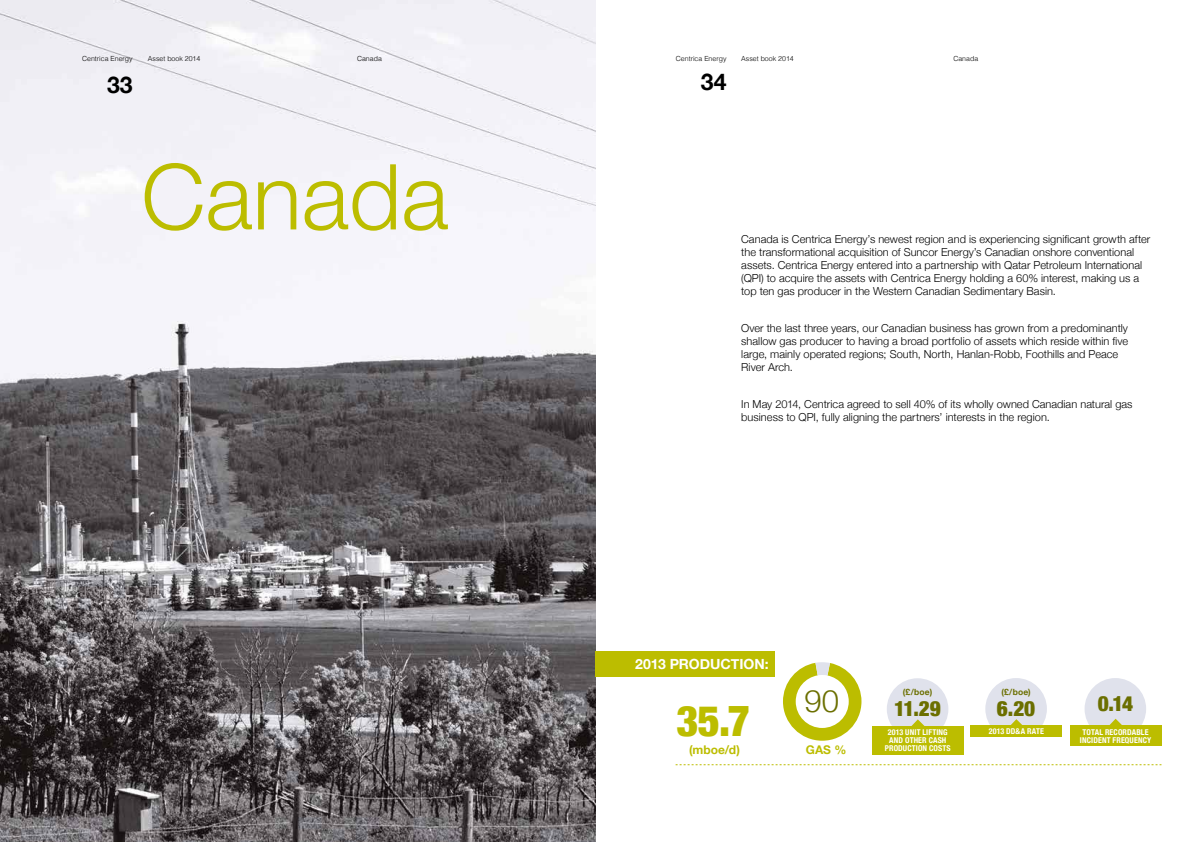
<style>
.page{position:relative;width:1191px;height:842px;background:#fff}
.page>*{position:absolute;margin:0;border:0;box-sizing:border-box;transform-origin:0 0}
.t1{font:300 91.2px "Helvetica Neue";color:#bcbd00}
.t2{font:900 condensed 42.6px "Helvetica Neue";color:#bcbd00}
.t3{font:300 31.1px "Helvetica Neue";color:#6b6f00}
.t4{font:700 23px "Helvetica Neue";color:#000}
.t5{font:900 condensed 21.2px "Helvetica Neue";letter-spacing:-.035em;color:#6b6f00}
.t6{font:700 14px "Helvetica Neue";letter-spacing:-.005em;color:#fff}
.t7{font:700 12px "Helvetica Neue";letter-spacing:.005em;color:#bcbd00}
.t8{font:300 11px/13px "Helvetica Neue";letter-spacing:.005em;color:#000}
.t9{font:700 8.5px "Helvetica Neue";letter-spacing:.02em;color:#6b6f00}
.t10{font:700 condensed 8px/8px "Helvetica Neue";letter-spacing:.015em;color:#fff;text-align:center}
.t11{font:300 7px "Helvetica";color:#000}
</style>
<div class="page">
<img style="left:0;top:0;width:595px;height:842px">
<svg style="left:783px;top:662px;width:78px;height:79px"></svg>
<div style="left:985px;top:678px;width:62px;height:62px;background:#e0e2ec;border-radius:50%"></div>
<div style="left:985px;top:727px;width:61px;height:21px;background:#fff"></div>
<svg style="left:1011px;top:719px;width:11px;height:6px"></svg>
<div style="left:970px;top:725px;width:92px;height:12px;background:#bcbd00"></div>
<div style="left:886px;top:678px;width:62px;height:62px;background:#e0e2ec;border-radius:50%"></div>
<svg style="left:911px;top:719px;width:14px;height:7px"></svg>
<div style="left:872px;top:726px;width:91px;height:28px;background:#bcbd00"></div>
<svg style="left:675px;top:764px;width:486px;height:1px"></svg>
<div style="left:595px;top:651px;width:180px;height:25px;background:#bcbd00"></div>
<div style="left:1084px;top:678px;width:62px;height:62px;background:#e0e2ec;border-radius:50%"></div>
<svg style="left:1109px;top:719px;width:13px;height:6px"></svg>
<div style="left:1069px;top:725px;width:92px;height:21px;background:#bcbd00"></div>
<p class="t11" style="left:82px;top:53px;width:52px">Centrica Energy</p>
<p class="t11" style="left:148px;top:53px;width:54px">Asset book 2014</p>
<p class="t11" style="left:357px;top:53px;width:26px">Canada</p>
<p class="t11" style="left:676px;top:53px;width:52px">Centrica Energy</p>
<p class="t11" style="left:741px;top:53px;width:54px">Asset book 2014</p>
<p class="t11" style="left:953px;top:53px;width:26px">Canada</p>
<h3 class="t4" style="left:107px;top:66px;width:27px">33</h3>
<h3 class="t4" style="left:701px;top:64px;width:27px">34</h3>
<h1 class="t1" style="left:141px;top:123px;width:309px">Canada</h1>
<p class="t8" style="left:741px;top:232px;width:411px">Canada is Centrica Energy’s newest region and is experiencing significant growth after the transformational acquisition of Suncor Energy’s Canadian onshore conventional assets. Centrica Energy entered into a partnership with Qatar Petroleum International (QPI) to acquire the assets with Centrica Energy holding a 60% interest, making us a top ten gas producer in the Western Canadian Sedimentary Basin.</p>
<p class="t8" style="left:741px;top:321px;width:388px">Over the last three years, our Canadian business has grown from a predominantly shallow gas producer to having a broad portfolio of assets which reside within five large, mainly operated regions; South, North, Hanlan-Robb, Foothills and Peace River Arch.</p>
<p class="t8" style="left:741px;top:397px;width:393px">In May 2014, Centrica agreed to sell 40% of its wholly owned Canadian natural gas business to QPI, fully aligning the partners’ interests in the region.</p>
<p class="t6" style="left:635px;top:653px;width:135px">2013 PRODUCTION:</p>
<p class="t9" style="left:903px;top:685px;width:31px">(£/boe)</p>
<p class="t10" style="left:885px;top:727px;width:67px">2013 UNIT LIFTING<br>AND OTHER CASH<br>PRODUCTION COSTS</p>
<h3 class="t3" style="left:804px;top:676px;width:36px">90</h3>
<h3 class="t5" style="left:894px;top:691px;width:48px">11.29</h3>
<h2 class="t2" style="left:676px;top:686px;width:75px">35.7</h2>
<p class="t7" style="left:689px;top:740px;width:52px">(mboe/d)</p>
<p class="t7" style="left:805px;top:740px;width:42px">GAS %</p>
<p class="t9" style="left:1001px;top:685px;width:31px">(£/boe)</p>
<h3 class="t5" style="left:997px;top:691px;width:40px">6.20</h3>
<p class="t10" style="left:988px;top:727px;width:57px">2013 DD&amp;A RATE</p>
<h3 class="t5" style="left:1097px;top:686px;width:37px">0.14</h3>
<p class="t10" style="left:1080px;top:727px;width:73px">TOTAL RECORDABLE<br>INCIDENT FREQUENCY</p>
</div>
